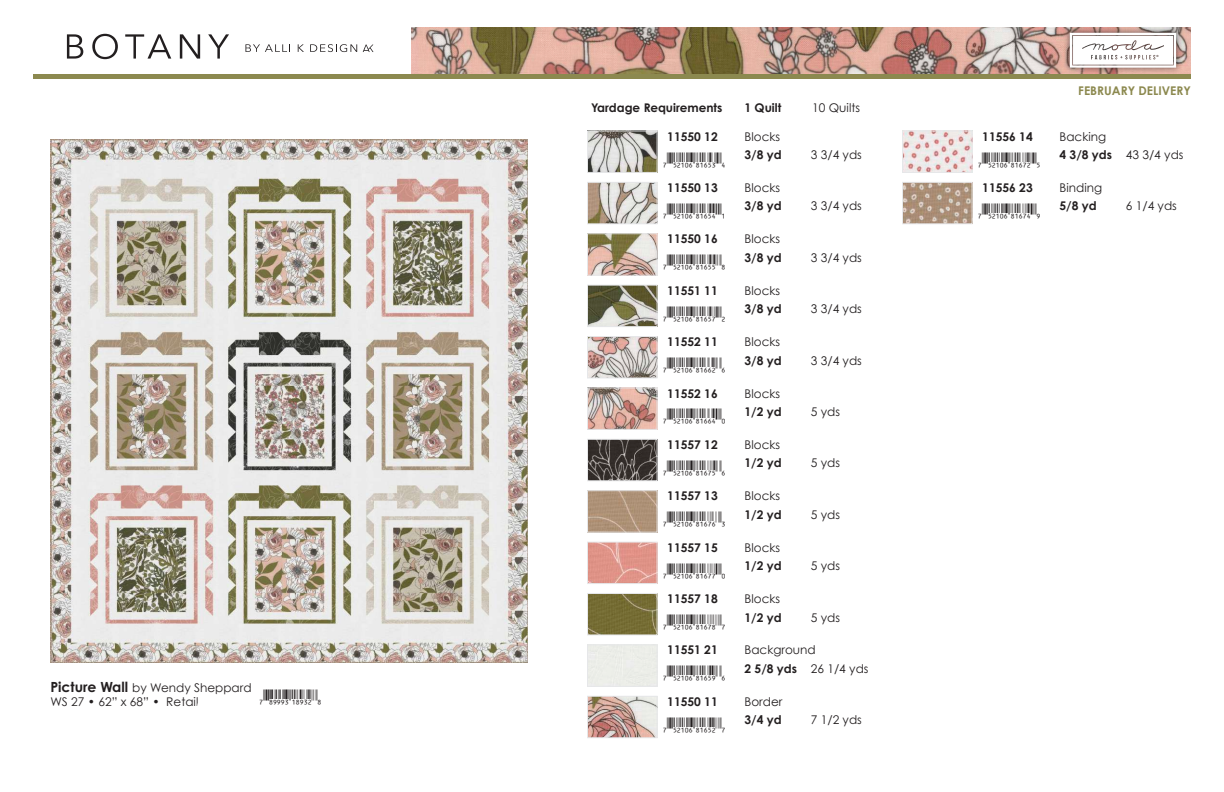
<style>
.page{position:relative;width:1224px;height:792px;background:#fff}
.page>*{position:absolute;margin:0;border:0;box-sizing:border-box;transform-origin:0 0}
.t1{font:16px "UPC Aa";color:#231f20}
.t2{font:12px/14.4px "Century Gothic";color:#231f20}
.t3{font:12px "Century Gothic Pro";color:#231f20}
.t4{font:700 12px "Century Gothic";color:#231f20}
.t5{font:700 12px "Century Gothic Pro";color:#231f20}
.t6{font:700 12px "Century Gothic";color:#8c894f}
.s1{font-family:"Century Gothic Pro";font-weight:700;font-size:14px}
.s2{font-family:"Century Gothic Pro"}
.s3{font-weight:700}
</style>
<div class="page">
<img style="left:412px;top:27px;width:779px;height:47px">
<div style="left:33px;top:74px;width:1158px;height:5px;background:#8c894f"></div>
<div style="left:1063px;top:26px;width:119px;height:48px;background:#231f20;opacity:.75"></div>
<svg style="left:1070px;top:33px;width:106px;height:35px"></svg>
<svg style="left:245px;top:44px;width:45px;height:8px"></svg>
<svg style="left:298px;top:44px;width:6px;height:8px"></svg>
<svg style="left:310px;top:44px;width:47px;height:8px"></svg>
<svg style="left:363px;top:45px;width:10px;height:7px"></svg>
<svg style="left:67px;top:34px;width:162px;height:25px"></svg>
<img style="left:50px;top:140px;width:478px;height:523px">
<img style="left:589px;top:132px;width:67px;height:39px">
<div style="left:587px;top:130px;width:71px;height:43px;border:1px solid #e6e7e9"></div>
<img style="left:589px;top:184px;width:67px;height:38px">
<div style="left:587px;top:182px;width:71px;height:42px;border:1px solid #e6e7e9"></div>
<img style="left:589px;top:235px;width:67px;height:39px">
<div style="left:587px;top:233px;width:71px;height:43px;border:1px solid #e6e7e9"></div>
<img style="left:589px;top:287px;width:67px;height:38px">
<div style="left:587px;top:285px;width:71px;height:42px;border:1px solid #e6e7e9"></div>
<img style="left:589px;top:338px;width:67px;height:38px">
<div style="left:587px;top:336px;width:71px;height:42px;border:1px solid #e6e7e9"></div>
<img style="left:589px;top:389px;width:67px;height:39px">
<div style="left:587px;top:387px;width:71px;height:43px;border:1px solid #e6e7e9"></div>
<img style="left:589px;top:441px;width:67px;height:38px">
<div style="left:587px;top:439px;width:71px;height:42px;border:1px solid #e6e7e9"></div>
<img style="left:589px;top:492px;width:67px;height:39px">
<div style="left:587px;top:490px;width:71px;height:43px;border:1px solid #e6e7e9"></div>
<img style="left:589px;top:544px;width:67px;height:38px">
<div style="left:587px;top:542px;width:71px;height:42px;border:1px solid #e6e7e9"></div>
<img style="left:589px;top:595px;width:67px;height:38px">
<div style="left:587px;top:593px;width:71px;height:42px;border:1px solid #e6e7e9"></div>
<div style="left:587px;top:644px;width:71px;height:43px;border:1px solid #e6e7e9"></div>
<img style="left:589px;top:698px;width:67px;height:38px">
<div style="left:587px;top:696px;width:71px;height:42px;border:1px solid #e6e7e9"></div>
<img style="left:904px;top:132px;width:67px;height:39px">
<div style="left:902px;top:130px;width:71px;height:43px;border:1px solid #e6e7e9"></div>
<img style="left:904px;top:184px;width:67px;height:38px">
<div style="left:902px;top:182px;width:71px;height:42px;border:1px solid #e6e7e9"></div>
<p class="t2" style="left:50px;top:680px;width:203px"><span class="s1">Picture Wall</span> by Wendy Sheppard<br>WS 27 • 62” x 68” • <span class="s2">Retail $11.00</span></p>
<p class="t1" style="left:263px;top:686px;width:56px">(IJJJD|18932Y</p>
<p class="t5" style="left:591px;top:100px;width:133px">Yardage Requirements</p>
<p class="t5" style="left:745px;top:100px;width:38px">1 Quilt</p>
<p class="t3" style="left:812px;top:101px;width:49px">10 Quilts</p>
<p class="t4" style="left:667px;top:129px;width:52px">11550 12</p>
<p class="t2" style="left:745px;top:129px;width:37px">Blocks</p>
<p class="t1" style="left:667px;top:148px;width:56px">(FCBAG|81653U</p>
<p class="t5" style="left:745px;top:147px;width:39px">3/8 yd</p>
<p class="t3" style="left:811px;top:147px;width:53px">3 3/4 yds</p>
<p class="t4" style="left:667px;top:180px;width:52px">11550 13</p>
<p class="t2" style="left:745px;top:180px;width:37px">Blocks</p>
<p class="t1" style="left:667px;top:199px;width:56px">(FCBAG|81654R</p>
<p class="t5" style="left:745px;top:199px;width:39px">3/8 yd</p>
<p class="t3" style="left:811px;top:199px;width:53px">3 3/4 yds</p>
<p class="t4" style="left:667px;top:231px;width:52px">11550 16</p>
<p class="t2" style="left:745px;top:232px;width:37px">Blocks</p>
<p class="t1" style="left:667px;top:251px;width:56px">(FCBAG|81655Y</p>
<p class="t5" style="left:745px;top:250px;width:39px">3/8 yd</p>
<p class="t3" style="left:811px;top:250px;width:53px">3 3/4 yds</p>
<p class="t4" style="left:667px;top:283px;width:52px">11551 11</p>
<p class="t2" style="left:745px;top:283px;width:37px">Blocks</p>
<p class="t1" style="left:667px;top:302px;width:56px">(FCBAG|81657S</p>
<p class="t5" style="left:745px;top:301px;width:39px">3/8 yd</p>
<p class="t3" style="left:811px;top:302px;width:53px">3 3/4 yds</p>
<p class="t4" style="left:667px;top:334px;width:52px">11552 11</p>
<p class="t2" style="left:745px;top:334px;width:37px">Blocks</p>
<p class="t1" style="left:667px;top:353px;width:56px">(FCBAG|81662W</p>
<p class="t5" style="left:745px;top:353px;width:39px">3/8 yd</p>
<p class="t3" style="left:811px;top:353px;width:53px">3 3/4 yds</p>
<p class="t4" style="left:667px;top:386px;width:52px">11552 16</p>
<p class="t2" style="left:745px;top:386px;width:37px">Blocks</p>
<p class="t1" style="left:667px;top:405px;width:56px">(FCBAG|81664Q</p>
<p class="t5" style="left:745px;top:404px;width:39px">1/2 yd</p>
<p class="t3" style="left:811px;top:404px;width:31px">5 yds</p>
<p class="t4" style="left:667px;top:437px;width:52px">11557 12</p>
<p class="t2" style="left:745px;top:437px;width:37px">Blocks</p>
<p class="t1" style="left:667px;top:456px;width:56px">(FCBAG|81675W</p>
<p class="t5" style="left:745px;top:456px;width:39px">1/2 yd</p>
<p class="t3" style="left:811px;top:456px;width:31px">5 yds</p>
<p class="t4" style="left:667px;top:488px;width:52px">11557 13</p>
<p class="t2" style="left:745px;top:489px;width:37px">Blocks</p>
<p class="t1" style="left:667px;top:507px;width:56px">(FCBAG|81676T</p>
<p class="t5" style="left:745px;top:507px;width:39px">1/2 yd</p>
<p class="t3" style="left:811px;top:507px;width:31px">5 yds</p>
<p class="t4" style="left:667px;top:540px;width:52px">11557 15</p>
<p class="t2" style="left:745px;top:540px;width:37px">Blocks</p>
<p class="t1" style="left:667px;top:559px;width:56px">(FCBAG|81677Q</p>
<p class="t5" style="left:745px;top:558px;width:39px">1/2 yd</p>
<p class="t3" style="left:811px;top:558px;width:31px">5 yds</p>
<p class="t4" style="left:667px;top:591px;width:52px">11557 18</p>
<p class="t2" style="left:745px;top:591px;width:37px">Blocks</p>
<p class="t1" style="left:667px;top:610px;width:56px">(FCBAG|81678X</p>
<p class="t5" style="left:745px;top:610px;width:39px">1/2 yd</p>
<p class="t3" style="left:811px;top:610px;width:31px">5 yds</p>
<p class="t4" style="left:667px;top:643px;width:52px">11551 21</p>
<p class="t2" style="left:745px;top:643px;width:73px">Background</p>
<p class="t1" style="left:667px;top:662px;width:56px">(FCBAG|81659W</p>
<p class="t3" style="left:745px;top:661px;width:126px"><span class="s3">2 5/8 yds</span> 26 1/4 yds</p>
<p class="t4" style="left:667px;top:694px;width:52px">11550 11</p>
<p class="t2" style="left:745px;top:694px;width:39px">Border</p>
<p class="t1" style="left:667px;top:713px;width:56px">(FCBAG|81652X</p>
<p class="t5" style="left:745px;top:712px;width:39px">3/4 yd</p>
<p class="t3" style="left:811px;top:713px;width:53px">7 1/2 yds</p>
<p class="t6" style="left:1078px;top:83px;width:114px">FEBRUARY DELIVERY</p>
<p class="t4" style="left:982px;top:129px;width:52px">11556 14</p>
<p class="t2" style="left:1060px;top:129px;width:48px">Backing</p>
<p class="t1" style="left:982px;top:148px;width:56px">(FCBAG|81672V</p>
<p class="t3" style="left:1060px;top:147px;width:126px"><span class="s3">4 3/8 yds</span> 43 3/4 yds</p>
<p class="t4" style="left:982px;top:180px;width:52px">11556 23</p>
<p class="t2" style="left:1060px;top:180px;width:44px">Binding</p>
<p class="t1" style="left:982px;top:199px;width:56px">(FCBAG|81674Z</p>
<p class="t5" style="left:1060px;top:199px;width:39px">5/8 yd</p>
<p class="t3" style="left:1126px;top:199px;width:53px">6 1/4 yds</p>
</div>
